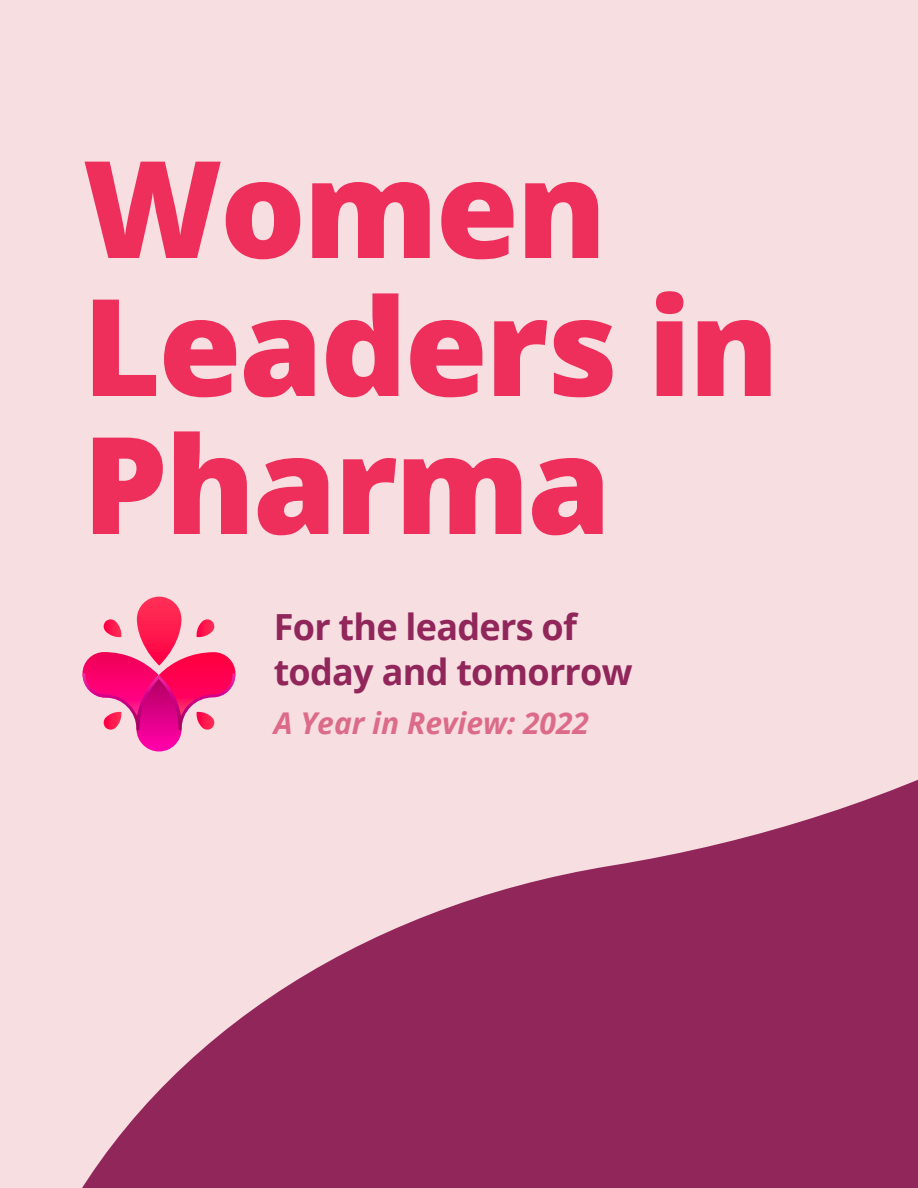
<style>
.page{position:relative;width:918px;height:1188px;background:#f7dee1}
.page>*{position:absolute;margin:0;border:0;box-sizing:border-box;transform-origin:0 0}
.t1{font:800 135px/138px "Open Sans";letter-spacing:-.02em;color:#ee2f5b}
.t2{font:700 36px/45px "Open Sans";letter-spacing:-.02em;color:#91265a}
.t3{font:italic 700 30px "Open Sans";color:#dc6b8a}
</style>
<div class="page">
<svg style="left:82px;top:597px;width:154px;height:133px"></svg>
<svg style="left:82px;top:730px;width:836px;height:458px;fill:#91265a"></svg>
<p class="t1" style="left:82px;top:133px;width:698px">Women<br>Leaders in<br>Pharma</p>
<p class="t2" style="left:274px;top:603px;width:360px">For the leaders of today and tomorrow</p>
<p class="t3" style="left:274px;top:702px;width:317px">A Year in Review: 2022</p>
</div>
